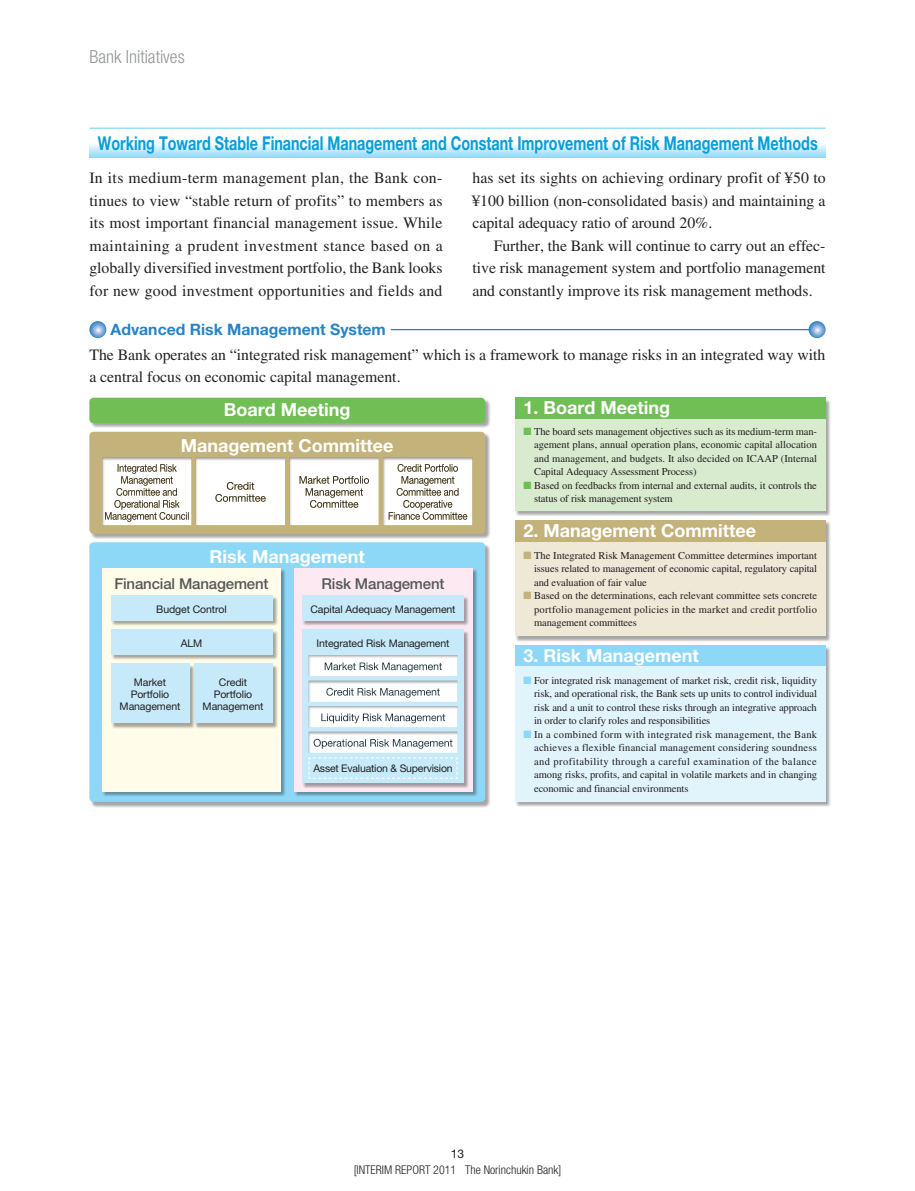
<style>
.page{position:relative;width:915px;height:1191px;background:#fff}
.page>*{position:absolute;margin:0;border:0;box-sizing:border-box;transform-origin:0 0}
.t1{font:700 19.2px "Helvetica Neue LT Std";color:#069edb;scale:.75 1}
.t2{font:700 18px/35.5px "Helvetica Neue LT Std";color:#fff;text-align:center}
.t3{font:300 condensed 18px "Helvetica Neue LT Std";color:#939598}
.t4{font:15.75px/22.5px "Times LT Std";color:#231f20;text-align:justify}
.t5{font:700 15.75px "Helvetica Neue LT Std";color:#2783c5}
.t6{font:500 15px "Helvetica Neue LT Std";letter-spacing:-.01em;color:#57585a}
.t7{font:300 condensed 12px "Helvetica Neue LT Std";color:#231f20}
.t8{font:12px "Helvetica Neue LT Std";color:#231f20}
.t9{font:10.5px/13.5px "Times LT Std";letter-spacing:-.01em;color:#231f20;text-align:justify}
.t10{font:10.5px/12px "Helvetica Neue LT Std";letter-spacing:-.01em;color:#231f20;text-align:center}
.s1{color:#6fbf54}
.s2{color:#c3b37a}
.s3{color:#8dd7f7}
</style>
<div class="page">
<hr style="left:390px;top:329px;width:427px;height:1px;background:#2783c5">
<svg style="left:89px;top:321px;width:17px;height:17px"></svg>
<div style="left:90px;top:398px;width:400px;height:30px;background:#231f20;opacity:.4"></div>
<div style="left:89px;top:398px;width:396px;height:25px;background:#6fbf54;border-radius:4px"></div>
<div style="left:90px;top:432px;width:400px;height:107px;background:#231f20;opacity:.4"></div>
<div style="left:89px;top:432px;width:396px;height:102px;background:#c3b37a;border-radius:4px"></div>
<svg style="left:102px;top:457px;width:277px;height:68px;background:#e8e7e2"></svg>
<div style="left:381px;top:455px;width:97px;height:71px;background:#231f20;opacity:.4"></div>
<div style="left:90px;top:543px;width:400px;height:264px;background:#231f20;opacity:.4"></div>
<div style="left:89px;top:542px;width:396px;height:259px;background:#8dd7f7;border-radius:4px"></div>
<div style="left:294px;top:568px;width:183px;height:229px;background:#231f20;opacity:.4"></div>
<div style="left:293px;top:568px;width:179px;height:223px;background:#fce9f1"></div>
<div style="left:303px;top:630px;width:166px;height:158px;background:#231f20;opacity:.4"></div>
<div style="left:302px;top:629px;width:161px;height:153px;background:#c6eafa"></div>
<div style="left:103px;top:568px;width:183px;height:229px;background:#231f20;opacity:.4"></div>
<div style="left:102px;top:568px;width:179px;height:223px;background:#fffde9"></div>
<div style="left:303px;top:596px;width:166px;height:30px;background:#231f20;opacity:.4"></div>
<div style="left:302px;top:595px;width:161px;height:26px;background:#c6eafa"></div>
<div style="left:111px;top:596px;width:166px;height:30px;background:#231f20;opacity:.4"></div>
<div style="left:111px;top:595px;width:161px;height:26px;background:#c6eafa"></div>
<div style="left:111px;top:630px;width:166px;height:30px;background:#231f20;opacity:.4"></div>
<div style="left:111px;top:629px;width:161px;height:26px;background:#c6eafa"></div>
<div style="left:111px;top:664px;width:83px;height:64px;background:#231f20;opacity:.4"></div>
<div style="left:111px;top:663px;width:78px;height:60px;background:#c6eafa"></div>
<div style="left:194px;top:664px;width:83px;height:64px;background:#231f20;opacity:.4"></div>
<div style="left:193px;top:663px;width:79px;height:60px;background:#c6eafa"></div>
<div style="left:306px;top:729px;width:158px;height:24px;background:#c6eafa"></div>
<svg style="left:308px;top:655px;width:150px;height:124px"></svg>
<div style="left:515px;top:398px;width:315px;height:118px;background:#231f20;opacity:.4"></div>
<div style="left:514px;top:398px;width:311px;height:21px;background:#6fbf54"></div>
<div style="left:514px;top:419px;width:311px;height:91px;background:#d8ebcf"></div>
<div style="left:515px;top:521px;width:315px;height:120px;background:#231f20;opacity:.4"></div>
<div style="left:514px;top:520px;width:311px;height:22px;background:#c3b37a"></div>
<div style="left:514px;top:542px;width:311px;height:94px;background:#eee8d7"></div>
<div style="left:515px;top:646px;width:315px;height:161px;background:#231f20;opacity:.4"></div>
<div style="left:514px;top:645px;width:311px;height:21px;background:#8dd7f7"></div>
<div style="left:514px;top:666px;width:311px;height:135px;background:#e1f4fc"></div>
<svg style="left:808px;top:321px;width:17px;height:17px"></svg>
<svg style="left:89px;top:144px;width:736px;height:13px;background:#c5e9fa"></svg>
<hr style="left:89px;top:128px;width:736px;height:1px;background:#8dd7f7">
<h2 class="t3" style="left:89px;top:46px;width:97px">Bank Initiatives</h2>
<h1 class="t1" style="left:98px;top:132px;width:960px">Working Toward Stable Financial Management and Constant Improvement of Risk Management Methods</h1>
<p class="t4" style="left:89px;top:167px;width:355px">In its medium-term management plan, the Bank con&shy;tinues to view “stable return of profits” to members as its most important financial management issue. While maintaining a prudent investment stance based on a globally diversified investment portfolio, the Bank looks for new good investment opportunities and fields and</p>
<h3 class="t4" style="left:472px;top:167px;width:355px">has set its sights on achieving ordinary profit of ¥50 to ¥100 billion (non-consolidated basis) and maintaining a capital adequacy ratio of around 20%.</h3>
<h3 class="t4" style="left:472px;top:234px;width:354px;text-indent:21px">Further, the Bank will continue to carry out an effec&shy;tive risk management system and portfolio management and constantly improve its risk management methods.</h3>
<h3 class="t5" style="left:111px;top:319px;width:277px">Advanced Risk Management System</h3>
<h3 class="t4" style="left:89px;top:343px;width:737px">The Bank operates an “integrated risk management” which is a framework to manage risks in an integrated way with a central focus on economic capital management.</h3>
<h2 class="t2" style="left:181px;top:392px;width:214px">Board Meeting<br>Management Committee</h2>
<h2 class="t2" style="left:209px;top:538px;width:157px">Risk Management</h2>
<h3 class="t6" style="left:114px;top:574px;width:156px">Financial Management</h3>
<h3 class="t6" style="left:321px;top:574px;width:124px">Risk Management</h3>
<p class="t10" style="left:156px;top:603px;width:72px">Budget Control</p>
<p class="t10" style="left:310px;top:603px;width:147px">Capital Adequacy Management</p>
<p class="t10" style="left:181px;top:637px;width:23px">ALM</p>
<p class="t10" style="left:120px;top:676px;width:62px">Market<br>Portfolio<br>Management</p>
<p class="t10" style="left:202px;top:676px;width:62px">Credit<br>Portfolio<br>Management</p>
<p class="t10" style="left:316px;top:637px;width:134px">Integrated Risk Management</p>
<p class="t10" style="left:313px;top:762px;width:141px">Asset Evaluation &amp; Supervision</p>
<h2 class="t2" style="left:523px;top:390px;width:148px">1. Board Meeting</h2>
<p class="t9" style="left:534px;top:424px;width:284px;text-indent:-11px"><span class="s1">■</span> The board sets management objectives such as its medium-term man&shy;agement plans, annual operation plans, economic capital allocation and management, and budgets. It also decided on ICAAP (Internal Capital Adequacy Assessment Process)</p>
<p class="t9" style="left:534px;top:478px;width:284px;text-indent:-11px"><span class="s1">■</span> Based on feedbacks from internal and external audits, it controls the status of risk management system</p>
<h2 class="t2" style="left:523px;top:512px;width:234px">2. Management Committee</h2>
<p class="t9" style="left:534px;top:548px;width:284px;text-indent:-11px"><span class="s2">■</span> The Integrated Risk Management Committee determines important issues related to management of economic capital, regulatory capital and evaluation of fair value</p>
<p class="t9" style="left:534px;top:589px;width:284px;text-indent:-11px"><span class="s2">■</span> Based on the determinations, each relevant committee sets concrete portfolio management policies in the market and credit portfolio management committees</p>
<h2 class="t2" style="left:523px;top:637px;width:177px">3. Risk Management</h2>
<p class="t9" style="left:534px;top:673px;width:284px;text-indent:-11px"><span class="s3">■</span> For integrated risk management of market risk, credit risk, liquidity risk, and operational risk, the Bank sets up units to control individual risk and a unit to control these risks through an integrative approach in order to clarify roles and responsibilities</p>
<p class="t9" style="left:534px;top:727px;width:284px;text-indent:-11px"><span class="s3">■</span> In a combined form with integrated risk management, the Bank achieves a flexible financial management considering soundness and profitability through a careful examination of the balance among risks, profits, and capital in volatile markets and in changing economic and financial environments</p>
<p class="t8" style="left:450px;top:1146px;width:15px">13</p>
<p class="t7" style="left:353px;top:1162px;width:209px">[INTERIM REPORT 2011 The Norinchukin Bank]</p>
</div>
